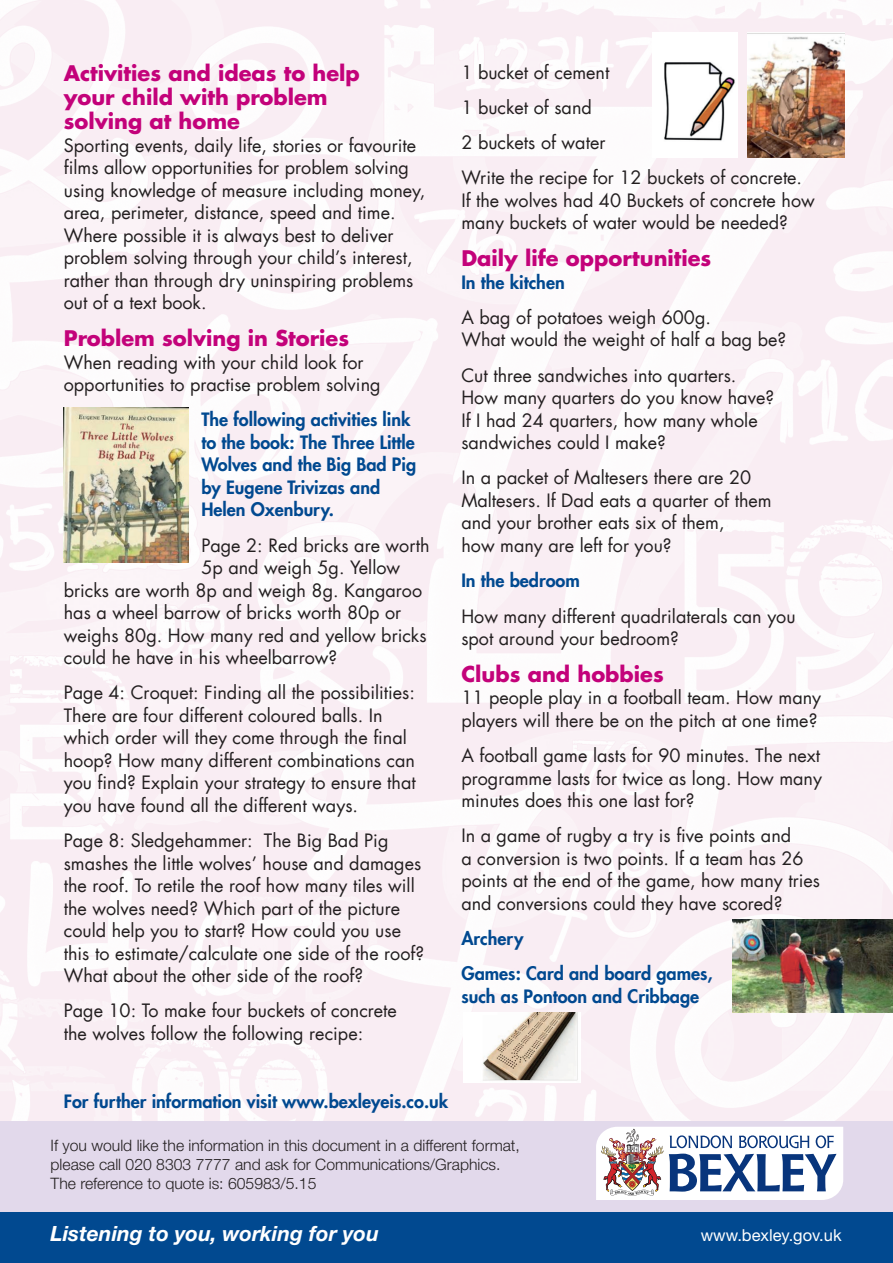
<style>
.page{position:relative;width:893px;height:1263px;background:#fff}
.page>*{position:absolute;margin:0;border:0;box-sizing:border-box;transform-origin:0 0}
.Subhead{font:700 21px/24px "Futura LT";color:#c3027a}
.t1{font:italic 700 21px "Helvetica Neue LT Std";color:#fff}
.Body_text{font:18px/22.5px "Futura LT";color:#231f20}
.Body_text-2{font:800 18px/22.5px "Futura LT";color:#014990}
.small_sub{font:800 18px "Futura LT";color:#014990}
.t2{font:16.5px "Helvetica Neue LT Std";color:#fff}
.t3{font:300 15.75px/18.9px "Helvetica Neue LT Std";color:#231f20}
</style>
<div class="page">
<img style="left:0;top:0;width:893px;height:1121px">
<div style="left:0;top:1121px;width:893px;height:119px;background:#e2d9eb"></div>
<div style="left:0;top:1213px;width:893px;height:50px;background:#014990"></div>
<svg style="left:596px;top:1127px;width:247px;height:73px;background:#bfc2d0"></svg>
<img style="left:64px;top:408px;width:125px;height:154px">
<img style="left:652px;top:32px;width:86px;height:125px">
<img style="left:748px;top:32px;width:97px;height:125px">
<img style="left:463px;top:1012px;width:117px;height:70px">
<img style="left:733px;top:920px;width:160px;height:92px">
<p class="Subhead" style="left:64px;top:61px;width:298px">Activities and ideas to help your child with problem solving at home</p>
<p class="Body_text" style="left:64px;top:134px;width:363px">Sporting events, daily life, stories or favourite films allow opportunities for problem solving using knowledge of measure including money, area, perimeter, distance, speed and time.<br>Where possible it is always best to deliver problem solving through your child’s interest, rather than through dry uninspiring problems out of a text book.</p>
<p class="Subhead" style="left:64px;top:326px;width:287px">Problem solving in Stories</p>
<p class="Body_text" style="left:64px;top:351px;width:318px">When reading with your child look for opportunities to practise problem solving</p>
<p class="Body_text-2" style="left:201px;top:408px;width:216px">The following activities link to the book: The Three Little<br>Wolves and the Big Bad Pig by Eugene Trivizas and<br>Helen Oxenbury.</p>
<p class="Body_text" style="left:201px;top:534px;width:230px">Page 2: Red bricks are worth</p>
<p class="Body_text" style="left:201px;top:556px;width:200px">5p and weigh 5g. Yellow</p>
<p class="Body_text" style="left:64px;top:579px;width:360px">bricks are worth 8p and weigh 8g. Kangaroo</p>
<p class="Body_text" style="left:64px;top:601px;width:339px">has a wheel barrow of bricks worth 80p or</p>
<p class="Body_text" style="left:64px;top:624px;width:364px">weighs 80g. How many red and yellow bricks</p>
<p class="Body_text" style="left:64px;top:646px;width:275px">could he have in his wheelbarrow?</p>
<p class="Body_text" style="left:64px;top:682px;width:353px">Page 4: Croquet: Finding all the possibilities:<br>There are four different coloured balls. In which order will they come through the final hoop? How many different combinations can you find? Explain your strategy to ensure that you have found all the different ways.</p>
<p class="Body_text" style="left:64px;top:829px;width:362px">Page 8: Sledgehammer: The Big Bad Pig smashes the little wolves’ house and damages the roof. To retile the roof how many tiles will the wolves need? Which part of the picture could help you to start? How could you use this to estimate/calculate one side of the roof?<br>What about the other side of the roof?</p>
<p class="Body_text" style="left:64px;top:1000px;width:335px">Page 10: To make four buckets of concrete the wolves follow the following recipe:</p>
<p class="Body_text" style="left:461px;top:61px;width:149px">1 bucket of cement</p>
<p class="Body_text" style="left:461px;top:96px;width:132px">1 bucket of sand</p>
<p class="Body_text" style="left:461px;top:131px;width:145px">2 buckets of water</p>
<p class="Body_text" style="left:461px;top:167px;width:355px">Write the recipe for 12 buckets of concrete.<br>If the wolves had 40 Buckets of concrete how many buckets of water would be needed?</p>
<p class="Subhead" style="left:461px;top:246px;width:252px">Daily life opportunities</p>
<p class="Body_text-2" style="left:461px;top:270px;width:105px">In the kitchen</p>
<p class="Body_text" style="left:461px;top:306px;width:326px">A bag of potatoes weigh 600g.<br>What would the weight of half a bag be?</p>
<p class="Body_text" style="left:461px;top:364px;width:314px">Cut three sandwiches into quarters.<br>How many quarters do you know have?<br>If I had 24 quarters, how many whole sandwiches could I make?</p>
<p class="Body_text" style="left:461px;top:467px;width:312px">In a packet of Maltesers there are 20<br>Maltesers. If Dad eats a quarter of them and your brother eats six of them,<br>how many are left for you?</p>
<p class="Body_text-2" style="left:461px;top:569px;width:120px">In the bedroom</p>
<p class="Body_text" style="left:461px;top:605px;width:336px">How many different quadrilaterals can you spot around your bedroom?</p>
<p class="Subhead" style="left:461px;top:662px;width:204px">Clubs and hobbies</p>
<p class="Body_text" style="left:461px;top:687px;width:361px">11 people play in a football team. How many players will there be on the pitch at one time?</p>
<p class="Body_text" style="left:461px;top:744px;width:362px;text-align:justify">A football game lasts for 90 minutes. The next programme lasts for twice as long. How many minutes does this one last for?</p>
<p class="Body_text" style="left:461px;top:825px;width:360px">In a game of rugby a try is five points and<br>a conversion is two points. If a team has 26 points at the end of the game, how many tries and conversions could they have scored?</p>
<p class="Body_text-2" style="left:461px;top:927px;width:64px">Archery</p>
<p class="Body_text-2" style="left:461px;top:962px;width:253px">Games: Card and board games, such as Pontoon and Cribbage</p>
<p class="small_sub" style="left:64px;top:1089px;width:386px">For further information visit www.bexleyeis.co.uk</p>
<p class="t3" style="left:51px;top:1135px;width:471px">If you would like the information in this document in a different format, please call 020 8303 7777 and ask for Communications/Graphics.<br>The reference to quote is: 605983/5.15</p>
<p class="t1" style="left:51px;top:1220px;width:330px">Listening to you, working for you</p>
<p class="t2" style="left:701px;top:1225px;width:142px">www.bexley.gov.uk</p>
</div>
